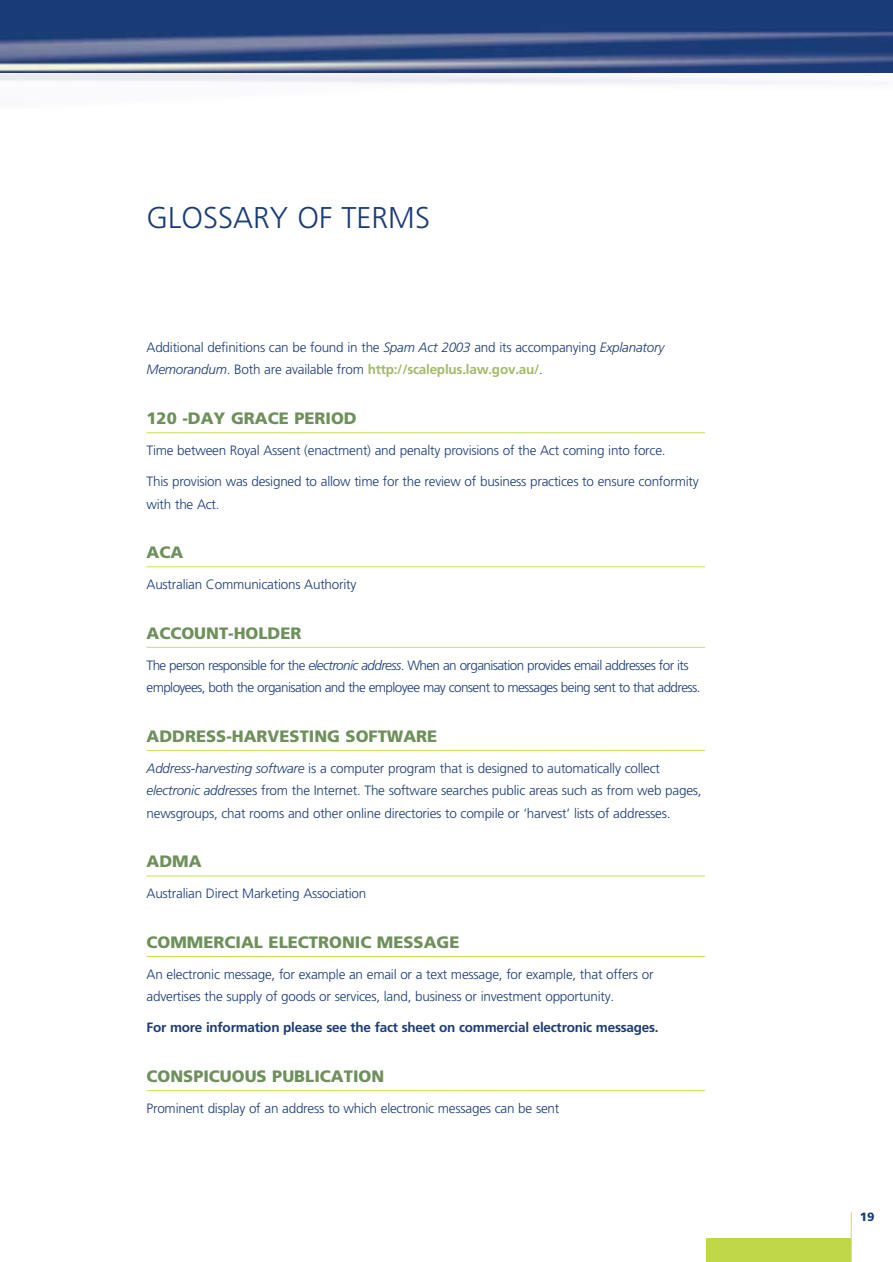
<style>
.page{position:relative;width:893px;height:1262px;background:#fff}
.page>*{position:absolute;margin:0;border:0;box-sizing:border-box;transform-origin:0 0}
.t1{font:300 30px "Frutiger LT Std";color:#1a3c77}
.t2{font:900 16.5px "Frutiger LT Std";color:#6e905b}
.t3{font:300 13.5px/22.5px "Frutiger LT Std";letter-spacing:-.015em;color:#1a3c77}
.t4{font:300 13.5px/22.5px "Frutiger LT Std";letter-spacing:-.045em;color:#1a3c77}
.t5{font:700 13.5px "Frutiger LT Std";letter-spacing:-.015em;color:#1a3c77}
.t6{font:900 12px "Frutiger LT Std";color:#1a3c77}
.s1{font-style:italic}
.s2{font-weight:700;color:#a1ba6b}
</style>
<div class="page">
<hr style="left:146px;top:432px;width:559px;height:1px;background:#cde053">
<hr style="left:146px;top:566px;width:559px;height:1px;background:#cde053">
<hr style="left:146px;top:647px;width:559px;height:1px;background:#cde053">
<hr style="left:146px;top:750px;width:559px;height:1px;background:#cde053">
<hr style="left:146px;top:875px;width:559px;height:1px;background:#cde053">
<hr style="left:146px;top:956px;width:559px;height:1px;background:#cde053">
<hr style="left:146px;top:1090px;width:559px;height:1px;background:#cde053">
<div style="left:706px;top:1237px;width:145px;height:24px;background:#c0d749"></div>
<img style="left:0;top:72px;width:892px;height:12px">
<svg style="left:0;top:0;width:892px;height:72px;background:#365084"></svg>
<hr style="left:851px;top:1212px;width:1px;height:49px;background:#cde053">
<h1 class="t1" style="left:146px;top:200px;width:285px">GLOSSARY OF TERMS</h1>
<p class="t3" style="left:146px;top:336px;width:519px">Additional definitions can be found in the <span class="s1">Spam Act 2003</span> and its accompanying <span class="s1">Explanatory<br>Memorandum</span>. Both are available from <span class="s2">http://scaleplus.law.gov.au/</span>.</p>
<p class="t2" style="left:146px;top:412px;width:212px">120 -DAY GRACE PERIOD</p>
<p class="t3" style="left:146px;top:439px;width:520px">Time between Royal Assent (enactment) and penalty provisions of the Act coming into force.</p>
<p class="t3" style="left:146px;top:470px;width:553px">This provision was designed to allow time for the review of business practices to ensure conformity with the Act.</p>
<p class="t2" style="left:146px;top:546px;width:38px">ACA</p>
<p class="t3" style="left:146px;top:573px;width:211px">Australian Communications Authority</p>
<p class="t2" style="left:146px;top:627px;width:156px">ACCOUNT-HOLDER</p>
<p class="t4" style="left:146px;top:653px;width:555px">The person responsible for the <span class="s1">electronic address</span>. When an organisation provides email addresses for its employees, both the organisation and the employee may consent to messages being sent to that address.</p>
<p class="t2" style="left:146px;top:730px;width:292px">ADDRESS-HARVESTING SOFTWARE</p>
<p class="t3" style="left:146px;top:756px;width:556px"><span class="s1">Address-harvesting software</span> is a computer program that is designed to automatically collect <span class="s1">electronic address</span>es from the Internet. The software searches public areas such as from web pages, newsgroups, chat rooms and other online directories to compile or ‘harvest’ lists of addresses.</p>
<p class="t2" style="left:146px;top:855px;width:57px">ADMA</p>
<p class="t3" style="left:146px;top:882px;width:221px">Australian Direct Marketing Association</p>
<p class="t2" style="left:146px;top:936px;width:314px">COMMERCIAL ELECTRONIC MESSAGE</p>
<p class="t3" style="left:146px;top:962px;width:508px">An electronic message, for example an email or a text message, for example, that offers or advertises the supply of goods or services, land, business or investment opportunity.</p>
<p class="t5" style="left:146px;top:1022px;width:513px">For more information please see the fact sheet on commercial electronic messages.</p>
<p class="t2" style="left:146px;top:1070px;width:239px">CONSPICUOUS PUBLICATION</p>
<p class="t3" style="left:146px;top:1096px;width:414px">Prominent display of an address to which electronic messages can be sent</p>
<p class="t6" style="left:859px;top:1212px;width:16px">19</p>
</div>
